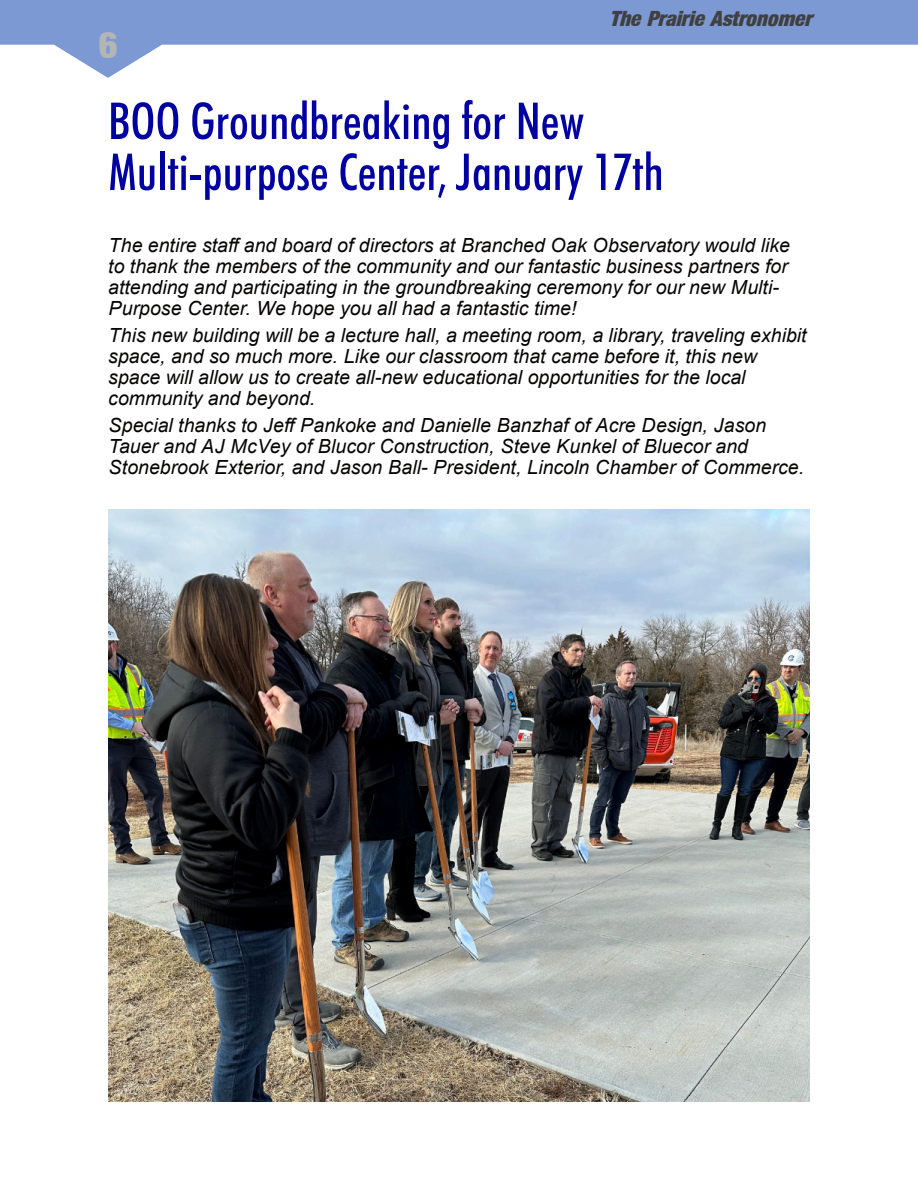
<style>
.page{position:relative;width:918px;height:1188px;background:#fff}
.page>*{position:absolute;margin:0;border:0;box-sizing:border-box;transform-origin:0 0}
.t1{font:500 condensed 51px/51px "Futura BT";color:#0000a0}
.t2{font:36px "Basic Sans Heavy SF Bold";color:#b5b5b5}
.t3{font:italic 21px "Basic Sans Heavy SF Bold";color:#404040}
.t4{font:italic 19.5px/21px "Arial";color:#070504}
</style>
<div class="page">
<hr style="left:0;top:683px;width:1px;height:505px;background:#664843">
<svg style="left:0;top:0;width:918px;height:78px;fill:#7c99d3"></svg>
<img style="left:108px;top:509px;width:702px;height:592px">
<h2 class="t2" style="left:98px;top:31px;width:21px">6</h2>
<p class="t3" style="left:610px;top:11px;width:204px">The Prairie Astronomer</p>
<h1 class="t1" style="left:108px;top:100px;width:557px">BOO Groundbreaking for New<br>Multi-purpose Center, January 17th</h1>
<p class="t4" style="left:108px;top:236px;width:683px">The entire staff and board of directors at Branched Oak Observatory would like to thank the members of the community and our fantastic business partners for attending and participating in the groundbreaking ceremony for our new Multi-Purpose Center. We hope you all had a fantastic time!</p>
<p class="t4" style="left:108px;top:326px;width:700px">This new building will be a lecture hall, a meeting room, a library, traveling exhibit space, and so much more. Like our classroom that came before it, this new space will allow us to create all-new educational opportunities for the local community and beyond.</p>
<p class="t4" style="left:109px;top:416px;width:697px">Special thanks to Jeff Pankoke and Danielle Banzhaf of Acre Design, Jason<br>Tauer and AJ McVey of Blucor Construction, Steve Kunkel of Bluecor and<br>Stonebrook Exterior, and Jason Ball- President, Lincoln Chamber of Commerce.</p>
</div>
